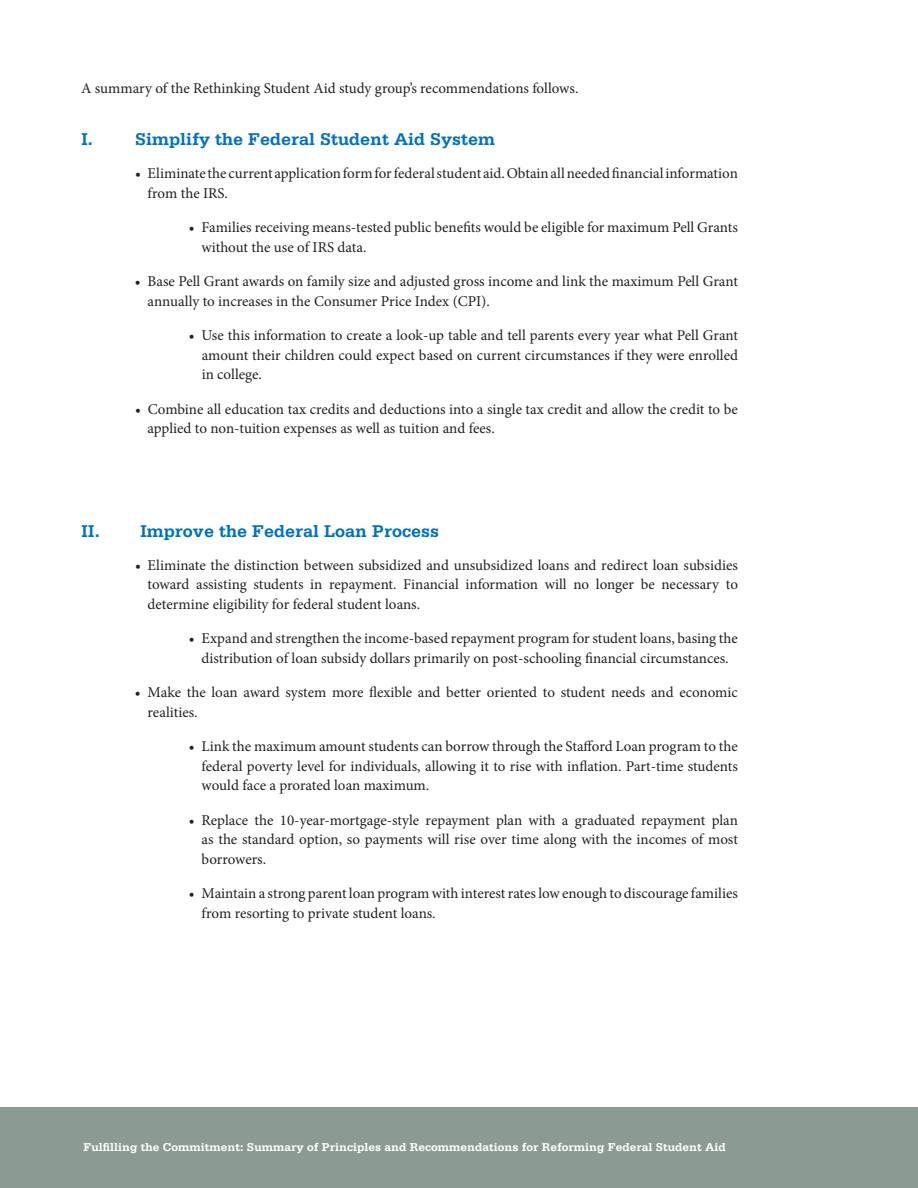
<style>
.page{position:relative;width:918px;height:1188px;background:#fff}
.page>*{position:absolute;margin:0;border:0;box-sizing:border-box;transform-origin:0 0}
.t1{font:700 18px "Serifa Std";color:#0072bc}
.t2{font:15px/19.5px "Minion Pro";color:#231f20}
.t3{font:700 12px "Serifa Std";color:#fff}
</style>
<div class="page">
<div style="left:0;top:1108px;width:918px;height:80px;background:#8b9b93"></div>
<p class="t2" style="left:81px;top:79px;width:499px">A summary of the Rethinking Student Aid study group’s recommendations follows.</p>
<p class="t1" style="left:81px;top:129px;width:416px">I. Simplify the Federal Student Aid System</p>
<p class="t2" style="left:148px;top:164px;width:592px;text-indent:-13px">• Eliminate the current applicationformforfederalstudent aid.Obtainallneededfinancialinformation from the IRS.</p>
<p class="t2" style="left:202px;top:218px;width:538px;text-indent:-13px">• Families receiving means-tested public benefits would be eligible for maximum Pell Grants without the use of IRS data.</p>
<p class="t2" style="left:148px;top:272px;width:592px;text-indent:-13px">• Base Pell Grant awards on family size and adjusted gross income and link the maximum Pell Grant annually to increases in the Consumer Price Index (CPI).</p>
<p class="t2" style="left:202px;top:326px;width:538px;text-align:justify;text-indent:-13px">• Use this information to create a look-up table and tell parents every year what Pell Grant amount their children could expect based on current circumstances if they were enrolled in college.</p>
<p class="t2" style="left:148px;top:400px;width:592px;text-indent:-13px">• Combine all education tax credits and deductions into a single tax credit and allow the credit to be applied to non-tuition expenses as well as tuition and fees.</p>
<p class="t1" style="left:81px;top:521px;width:360px">II. Improve the Federal Loan Process</p>
<p class="t2" style="left:148px;top:556px;width:592px;text-align:justify;text-indent:-13px">• Eliminate the distinction between subsidized and unsubsidized loans and redirect loan subsidies toward assisting students in repayment. Financial information will no longer be necessary to determine eligibility for federal student loans.</p>
<p class="t2" style="left:189px;top:629px;width:551px;text-align:center">• Expand and strengthen the income-based repayment program for student loans, basing the distribution of loan subsidy dollars primarily on post-schooling financial circumstances.</p>
<p class="t2" style="left:148px;top:683px;width:592px;text-indent:-13px">• Make the loan award system more flexible and better oriented to student needs and economic realities.</p>
<p class="t2" style="left:202px;top:737px;width:538px;text-align:justify;text-indent:-13px">• Link the maximum amount students can borrow through the Stafford Loan program to the federal poverty level for individuals, allowing it to rise with inflation. Part-time students would face a prorated loan maximum.</p>
<p class="t2" style="left:202px;top:811px;width:538px;text-align:justify;text-indent:-13px">• Replace the 10-year-mortgage-style repayment plan with a graduated repayment plan as the standard option, so payments will rise over time along with the incomes of most borrowers.</p>
<p class="t2" style="left:202px;top:884px;width:538px;text-indent:-13px">• Maintain a strong parent loan program with interestrateslowenough to discourage families from resorting to private student loans.</p>
<p class="t3" style="left:84px;top:1140px;width:644px">Fulfilling the Commitment: Summary of Principles and Recommendations for Reforming Federal Student Aid</p>
</div>
